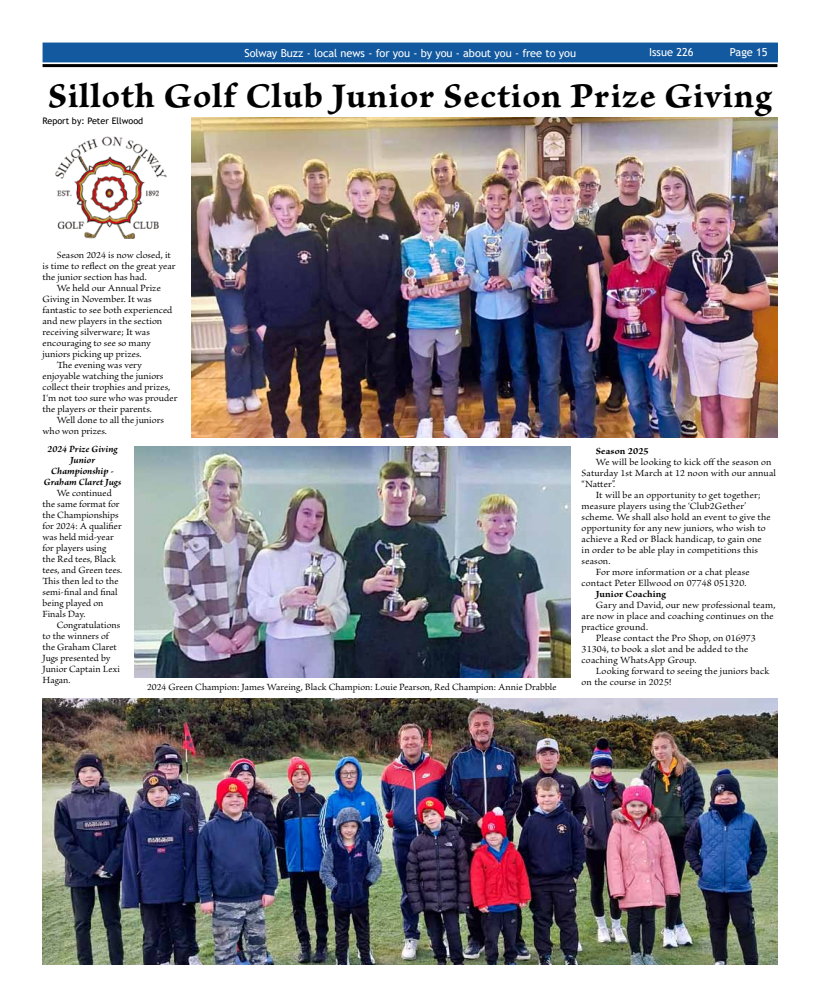
<style>
.page{position:relative;width:820px;height:1007px;background:#fff}
.page>*{position:absolute;margin:0;border:0;box-sizing:border-box;transform-origin:0 0}
.t1{font:36px "Brioso Pro Bold Capt";letter-spacing:.025em;color:#000}
.t2{font:11px "Trebuchet MS";letter-spacing:-.005em;color:#fff}
.t3{font:10px "Brioso Pro";letter-spacing:.01em;color:#000}
.t4{font:italic 700 10px "Brioso Pro";color:#000}
.t5{font:700 10px "Brioso Pro";letter-spacing:.015em;color:#000}
.t6{font:9px "Trebuchet MS";color:#000}
</style>
<div class="page">
<hr style="left:43px;top:64px;width:734px;height:3px;background:#000">
<div style="left:43px;top:43px;width:734px;height:19px;background:#13599f"></div>
<img style="left:43px;top:698px;width:734px;height:266px">
<img style="left:134px;top:446px;width:436px;height:231px">
<img style="left:192px;top:118px;width:585px;height:319px">
<img style="left:55px;top:136px;width:112px;height:103px">
<p class="t2" style="left:244px;top:46px;width:333px">Solway Buzz - local news - for you - by you - about you - free to you</p>
<p class="t2" style="left:648px;top:45px;width:46px">Issue 226</p>
<p class="t2" style="left:729px;top:45px;width:39px">Page 15</p>
<p class="t1" style="left:48px;top:73px;width:725px">Silloth Golf Club Junior Section Prize Giving</p>
<p class="t6" style="left:43px;top:115px;width:102px">Report by: Peter Ellwood</p>
<p class="t3" style="left:57px;top:249px;width:116px">Season 2024 is now closed, it</p>
<p class="t3" style="left:43px;top:260px;width:135px">is time to reflect on the great year</p>
<p class="t3" style="left:43px;top:271px;width:106px">the junior section has had.</p>
<p class="t3" style="left:57px;top:282px;width:106px">We held our Annual Prize</p>
<p class="t3" style="left:43px;top:293px;width:111px">Giving in November. It was</p>
<p class="t3" style="left:43px;top:304px;width:131px">fantastic to see both experienced</p>
<p class="t3" style="left:43px;top:315px;width:121px">and new players in the section</p>
<p class="t3" style="left:43px;top:326px;width:109px">receiving silverware; It was</p>
<p class="t3" style="left:43px;top:337px;width:110px">encouraging to see so many</p>
<p class="t3" style="left:43px;top:348px;width:100px">juniors picking up prizes.</p>
<p class="t3" style="left:57px;top:359px;width:87px">The evening was very</p>
<p class="t3" style="left:43px;top:370px;width:122px">enjoyable watching the juniors</p>
<p class="t3" style="left:43px;top:381px;width:129px">collect their trophies and prizes,</p>
<p class="t3" style="left:43px;top:392px;width:136px">I‘m not too sure who was prouder</p>
<p class="t3" style="left:43px;top:403px;width:111px">the players or their parents.</p>
<p class="t3" style="left:57px;top:414px;width:109px">Well done to all the juniors</p>
<p class="t3" style="left:43px;top:425px;width:66px">who won prizes.</p>
<p class="t4" style="left:48px;top:443px;width:72px">2024 Prize Giving</p>
<p class="t4" style="left:70px;top:454px;width:26px">Junior</p>
<p class="t4" style="left:51px;top:465px;width:64px">Championship -</p>
<p class="t4" style="left:44px;top:476px;width:79px">Graham Claret Jugs</p>
<p class="t3" style="left:57px;top:488px;width:56px">We continued</p>
<p class="t3" style="left:43px;top:499px;width:79px">the same format for</p>
<p class="t3" style="left:43px;top:510px;width:78px">the Championships</p>
<p class="t3" style="left:43px;top:521px;width:81px">for 2024: A qualifier</p>
<p class="t3" style="left:43px;top:532px;width:73px">was held mid-year</p>
<p class="t3" style="left:43px;top:543px;width:65px">for players using</p>
<p class="t3" style="left:43px;top:554px;width:75px">the Red tees, Black</p>
<p class="t3" style="left:43px;top:565px;width:81px">tees, and Green tees.</p>
<p class="t3" style="left:43px;top:576px;width:77px">This then led to the</p>
<p class="t3" style="left:43px;top:587px;width:77px">semi-final and final</p>
<p class="t3" style="left:43px;top:598px;width:62px">being played on</p>
<p class="t3" style="left:43px;top:609px;width:44px">Finals Day.</p>
<p class="t3" style="left:57px;top:620px;width:65px">Congratulations</p>
<p class="t3" style="left:43px;top:631px;width:68px">to the winners of</p>
<p class="t3" style="left:43px;top:642px;width:76px">the Graham Claret</p>
<p class="t3" style="left:43px;top:653px;width:69px">Jugs presented by</p>
<p class="t3" style="left:43px;top:664px;width:79px">Junior Captain Lexi</p>
<p class="t3" style="left:43px;top:675px;width:29px">Hagan.</p>
<p class="t3" style="left:147px;top:681px;width:411px">2024 Green Champion: James Wareing, Black Champion: Louie Pearson, Red Champion: Annie Drabble</p>
<p class="t5" style="left:595px;top:445px;width:54px">Season 2025</p>
<p class="t3" style="left:595px;top:456px;width:177px">We will be looking to kick off the season on</p>
<p class="t3" style="left:581px;top:467px;width:196px">Saturday 1st March at 12 noon with our annual</p>
<p class="t3" style="left:581px;top:478px;width:35px">“Natter”.</p>
<p class="t3" style="left:595px;top:489px;width:166px">It will be an opportunity to get together;</p>
<p class="t3" style="left:581px;top:500px;width:166px">measure players using the ‘Club2Gether’</p>
<p class="t3" style="left:581px;top:511px;width:190px">scheme. We shall also hold an event to give the</p>
<p class="t3" style="left:581px;top:522px;width:185px">opportunity for any new juniors, who wish to</p>
<p class="t3" style="left:581px;top:533px;width:181px">achieve a Red or Black handicap, to gain one</p>
<p class="t3" style="left:581px;top:544px;width:178px">in order to be able play in competitions this</p>
<p class="t3" style="left:581px;top:555px;width:30px">season.</p>
<p class="t3" style="left:595px;top:566px;width:155px">For more information or a chat please</p>
<p class="t3" style="left:581px;top:577px;width:166px">contact Peter Ellwood on 07748 051320.</p>
<p class="t5" style="left:595px;top:588px;width:72px">Junior Coaching</p>
<p class="t3" style="left:595px;top:599px;width:181px">Gary and David, our new professional team,</p>
<p class="t3" style="left:581px;top:610px;width:193px">are now in place and coaching continues on the</p>
<p class="t3" style="left:581px;top:621px;width:68px">practice ground.</p>
<p class="t3" style="left:595px;top:632px;width:161px">Please contact the Pro Shop, on 016973</p>
<p class="t3" style="left:581px;top:643px;width:168px">31304, to book a slot and be added to the</p>
<p class="t3" style="left:581px;top:654px;width:116px">coaching WhatsApp Group.</p>
<p class="t3" style="left:595px;top:665px;width:175px">Looking forward to seeing the juniors back</p>
<p class="t3" style="left:581px;top:676px;width:91px">on the course in 2025!</p>
</div>
